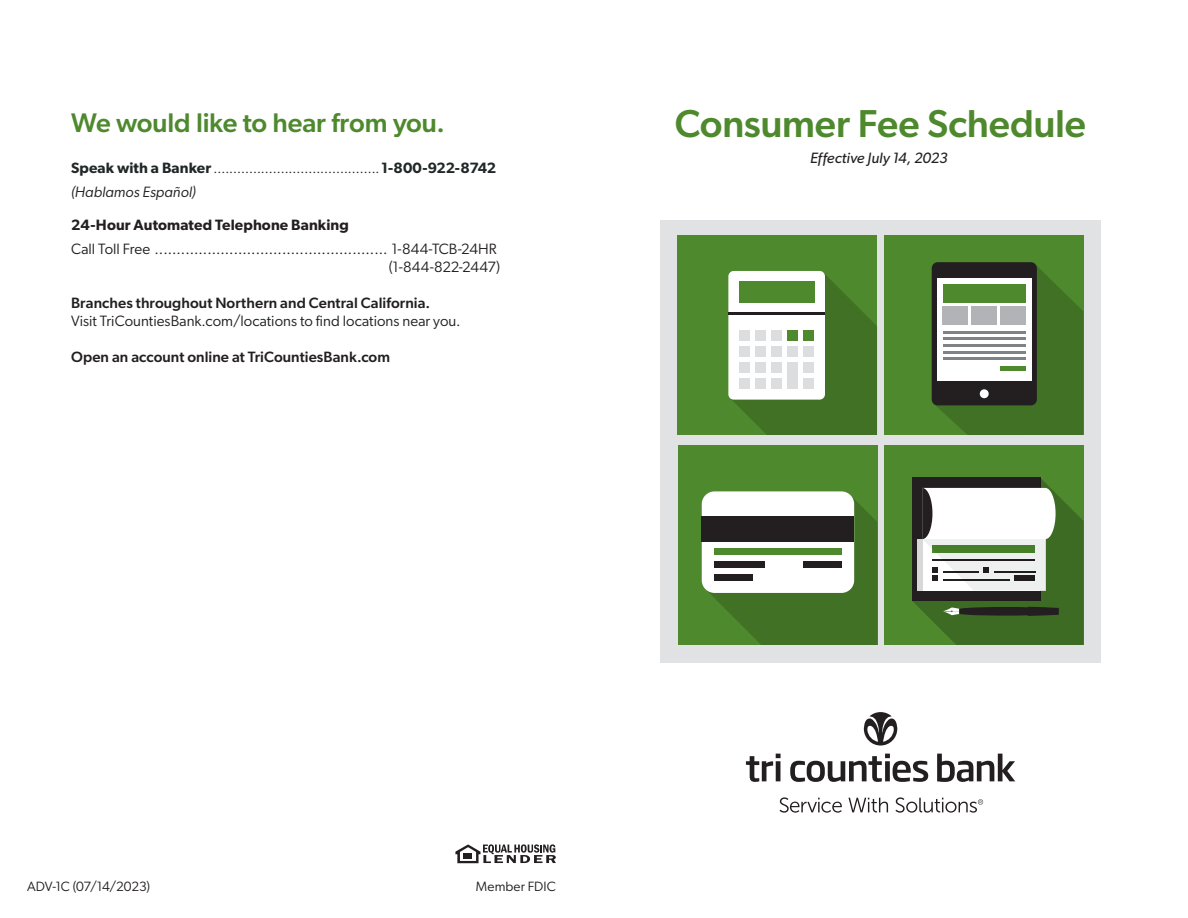
<style>
.page{position:relative;width:1188px;height:918px;background:#fff}
.page>*{position:absolute;margin:0;border:0;box-sizing:border-box;transform-origin:0 0}
.t1{font:500 39px "Gibson";letter-spacing:-.005em;color:#4e892d}
.t2{font:500 27px "Gibson";letter-spacing:-.005em;color:#4e892d}
.t3{font:15px/18px "Gibson";color:#231f20;text-align:right}
.t4{font:500 15px "Gibson";letter-spacing:.005em;color:#231f20}
.t5{font:600 15px "Gibson";letter-spacing:.005em;color:#231f20}
.t6{font:italic 15px "Gibson";color:#231f20}
.t7{font:italic 15px "Gibson";letter-spacing:.005em;color:#231f20}
.t8{font:13.5px "Gibson";color:#212727}
.t9{font:13.5px "Gibson";color:#231f20}
.s1{font-weight:600;font-size:15px}
</style>
<div class="page">
<div style="left:660px;top:220px;width:441px;height:442px;background:#e1e2e4"></div>
<div style="left:884px;top:446px;width:200px;height:199px;background:#4e892d"></div>
<svg style="left:912px;top:478px;width:172px;height:167px;background:#849878"></svg>
<div style="left:884px;top:236px;width:199px;height:199px;background:#4e892d"></div>
<svg style="left:934px;top:265px;width:149px;height:170px;background:#417426"></svg>
<div style="left:932px;top:262px;width:105px;height:143px;background:#231f20;border-radius:6px"></div>
<div style="left:937px;top:278px;width:94px;height:103px;background:#fff"></div>
<div style="left:943px;top:284px;width:83px;height:18px;background:#4e892d"></div>
<hr style="left:943px;top:331px;width:83px;height:3px;background:#808385">
<hr style="left:943px;top:338px;width:83px;height:2px;background:#808385">
<hr style="left:943px;top:344px;width:83px;height:3px;background:#808385">
<hr style="left:943px;top:351px;width:83px;height:3px;background:#808385">
<hr style="left:943px;top:357px;width:83px;height:3px;background:#808385">
<div style="left:943px;top:307px;width:25px;height:18px;background:#b2b3b7"></div>
<div style="left:972px;top:307px;width:25px;height:18px;background:#b2b3b7"></div>
<div style="left:1001px;top:307px;width:25px;height:18px;background:#b2b3b7"></div>
<hr style="left:1001px;top:367px;width:25px;height:4px;background:#4e892d">
<div style="left:980px;top:389px;width:9px;height:9px;background:#fff;border-radius:50%"></div>
<div style="left:678px;top:236px;width:199px;height:199px;background:#4e892d"></div>
<div style="left:728px;top:271px;width:97px;height:129px;background:#fff;border-radius:5px"></div>
<hr style="left:728px;top:313px;width:97px;height:2px;background:#231f20">
<svg style="left:730px;top:273px;width:147px;height:162px"></svg>
<div style="left:678px;top:446px;width:199px;height:199px;background:#4e892d"></div>
<div style="left:702px;top:491px;width:152px;height:102px;background:#fff;border-radius:13px"></div>
<svg style="left:705px;top:495px;width:172px;height:150px"></svg>
<svg style="left:780px;top:797px;width:62px;height:16px"></svg>
<svg style="left:848px;top:798px;width:40px;height:14px"></svg>
<svg style="left:895px;top:797px;width:88px;height:16px"></svg>
<svg style="left:864px;top:712px;width:33px;height:34px"></svg>
<svg style="left:746px;top:754px;width:35px;height:28px"></svg>
<svg style="left:790px;top:754px;width:138px;height:28px"></svg>
<svg style="left:937px;top:754px;width:78px;height:28px"></svg>
<svg style="left:455px;top:844px;width:101px;height:19px"></svg>
<h2 class="t2" style="left:71px;top:106px;width:375px">We would like to hear from you.</h2>
<p class="t8" style="left:71px;top:161px;width:427px"><span class="s1">Speak with a Banker</span> ..........................................<span class="s1">1-800-922-8742</span></p>
<p class="t7" style="left:71px;top:183px;width:126px">(Hablamos Español)</p>
<p class="t5" style="left:71px;top:216px;width:279px">24-Hour Automated Telephone Banking</p>
<p class="t3" style="left:71px;top:240px;width:430px">Call Toll Free ..................................................... 1-844-TCB-24HR (1-844-822-2447)</p>
<p class="t4" style="left:71px;top:294px;width:361px">Branches throughout Northern and Central California.</p>
<p class="t3" style="left:71px;top:312px;width:391px">Visit TriCountiesBank.com/locations to find locations near you.</p>
<p class="t4" style="left:71px;top:348px;width:321px">Open an account online at TriCountiesBank.com</p>
<h1 class="t1" style="left:675px;top:100px;width:413px">Consumer Fee Schedule</h1>
<p class="t6" style="left:810px;top:148px;width:139px">Effective July 14, 2023</p>
<p class="t9" style="left:27px;top:879px;width:125px">ADV-1C (07/14/2023)</p>
<p class="t9" style="left:476px;top:879px;width:82px">Member FDIC</p>
</div>
